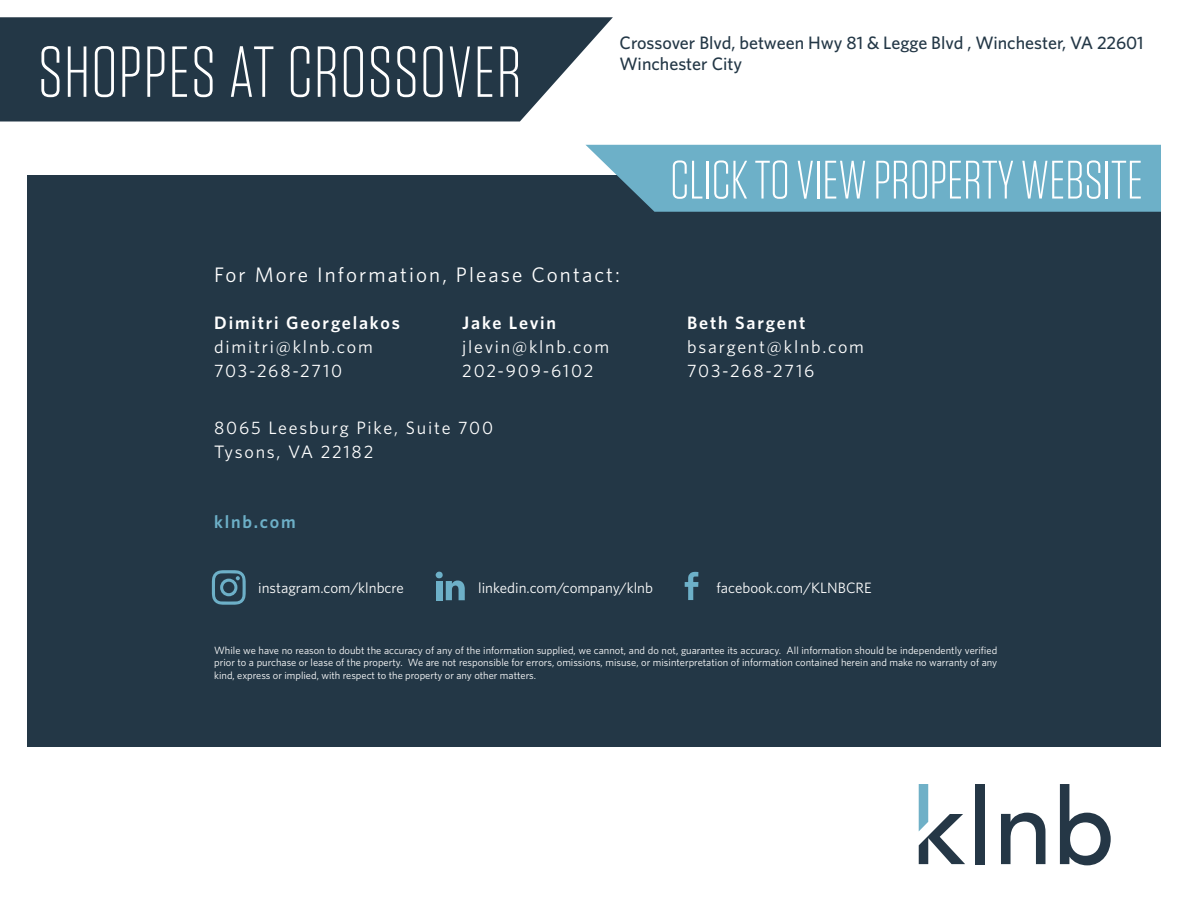
<style>
.page{position:relative;width:1188px;height:918px;background:#fff}
.page>*{position:absolute;margin:0;border:0;box-sizing:border-box;transform-origin:0 0}
.t1{font:300 72px "Tungsten";letter-spacing:.02em;color:#fff}
.t2{font:300 54px "Tungsten";color:#fff}
.t3{font:21px "Whitney";letter-spacing:.1em;color:#fff}
.t4{font:18px/24px "Whitney";letter-spacing:.1em;color:#fff}
.t5{font:500 18px/21.6px "Whitney";color:#233746}
.t6{font:600 18px "Whitney";letter-spacing:.1em;color:#fff}
.t7{font:600 18px "Whitney";letter-spacing:.1em;color:#6db0c8}
.t8{font:15px "Whitney";color:#fff}
.t9{font:10.5px/12.6px "Whitney";color:#fff;text-align:justify}
</style>
<div class="page">
<svg style="left:919px;top:784px;width:46px;height:80px"></svg>
<div style="left:975px;top:784px;width:10px;height:80px;background:#253746"></div>
<svg style="left:1001px;top:813px;width:44px;height:51px"></svg>
<svg style="left:1060px;top:784px;width:51px;height:81px"></svg>
<div style="left:27px;top:175px;width:1134px;height:571px;background:#233746"></div>
<svg style="left:685px;top:572px;width:13px;height:28px"></svg>
<svg style="left:436px;top:571px;width:29px;height:29px"></svg>
<div style="left:436px;top:581px;width:6px;height:19px;background:#6db0c8"></div>
<svg style="left:212px;top:570px;width:34px;height:35px"></svg>
<svg style="left:586px;top:145px;width:575px;height:67px;background:#6aaac1"></svg>
<svg style="left:0;top:17px;width:613px;height:105px;background:#354755"></svg>
<h1 class="t1" style="left:38px;top:35px;width:485px">SHOPPES AT CROSSOVER</h1>
<h3 class="t5" style="left:620px;top:32px;width:525px">Crossover Blvd, between Hwy 81 &amp; Legge Blvd , Winchester, VA 22601<br>Winchester City</h3>
<h2 class="t2" style="left:670px;top:152px;width:474px">CLICK TO VIEW PROPERTY WEBSITE</h2>
<h3 class="t3" style="left:214px;top:261px;width:407px">For More Information, Please Contact:</h3>
<h3 class="t6" style="left:214px;top:311px;width:187px">Dimitri Georgelakos</h3>
<h3 class="t4" style="left:214px;top:334px;width:160px">dimitri@klnb.com<br>703-268-2710</h3>
<h3 class="t6" style="left:462px;top:311px;width:95px">Jake Levin</h3>
<h3 class="t4" style="left:462px;top:335px;width:148px">jlevin@klnb.com<br>202-909-6102</h3>
<h3 class="t4" style="left:214px;top:415px;width:280px">8065 Leesburg Pike, Suite 700<br>Tysons, VA 22182</h3>
<h3 class="t7" style="left:214px;top:509px;width:83px">klnb.com</h3>
<h3 class="t6" style="left:687px;top:311px;width:120px">Beth Sargent</h3>
<h3 class="t4" style="left:687px;top:335px;width:178px">bsargent@klnb.com<br>703-268-2716</h3>
<h3 class="t8" style="left:258px;top:578px;width:147px">instagram.com/klnbcre</h3>
<h3 class="t8" style="left:478px;top:578px;width:176px">linkedin.com/company/klnb</h3>
<h3 class="t8" style="left:717px;top:578px;width:157px">facebook.com/KLNBCRE</h3>
<p class="t9" style="left:214px;top:643px;width:785px">While we have no reason to doubt the accuracy of any of the information supplied, we cannot, and do not, guarantee its accuracy. All information should be independently verified prior to a purchase or lease of the property. We are not responsible for errors, omissions, misuse, or misinterpretation of information contained herein and make no warranty of any kind, express or implied, with respect to the property or any other matters.</p>
</div>
